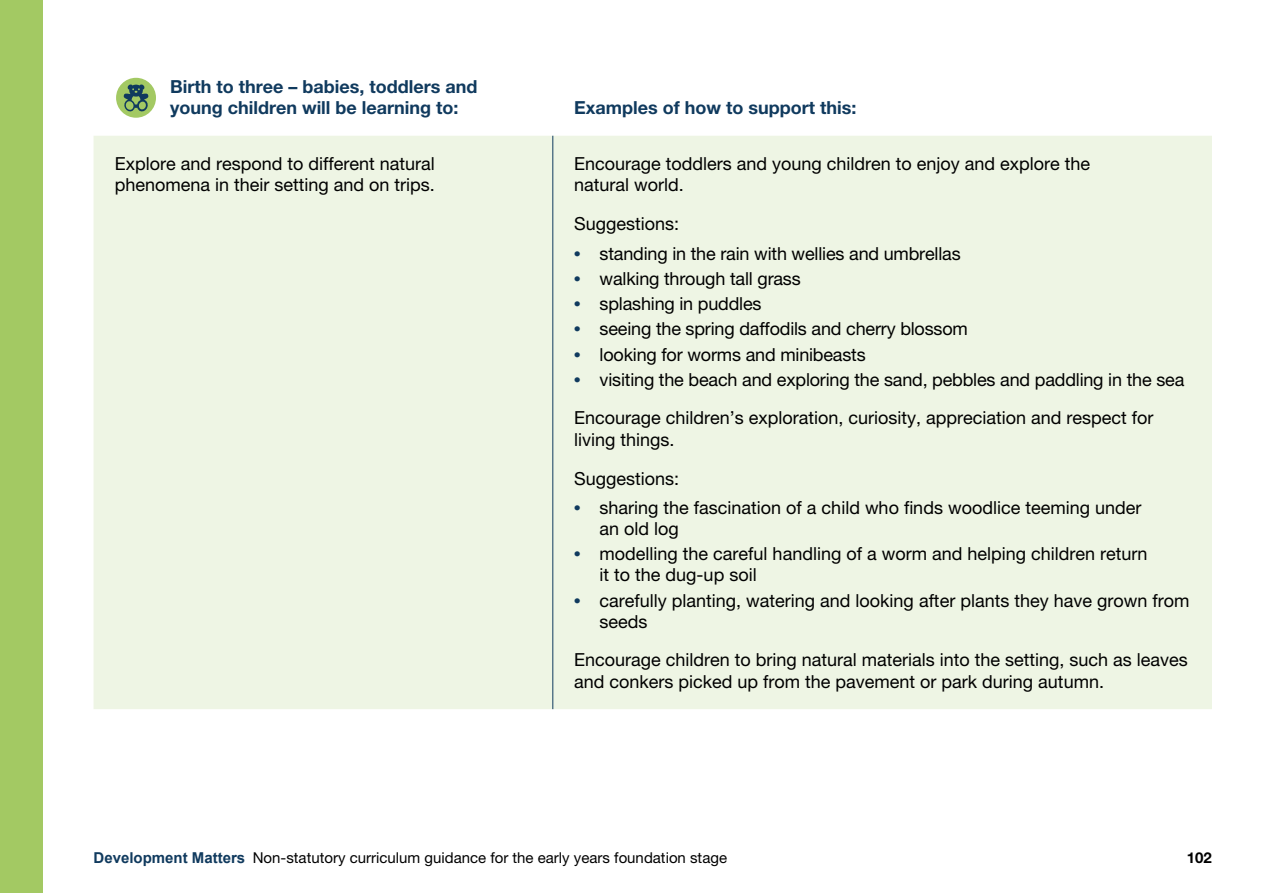
<style>
.page{position:relative;width:1263px;height:893px;background:#fff}
.page>*{position:absolute;margin:0;border:0;box-sizing:border-box;transform-origin:0 0}
.t1{font:18px/21.6px "Helvetica Neue LT Pro";color:#000}
.t2{font:700 18px/21px "Helvetica Neue LT Pro";color:#103a5e}
.t3{font:15px "Helvetica Neue LT Pro";color:#000}
.t4{font:700 15px "Helvetica Neue LT Pro";color:#000}
.s1{font-family:"Arial";font-weight:700;color:#103a5e}
</style>
<div class="page">
<div style="left:0;top:0;width:43px;height:893px;background:#a3c963"></div>
<div style="left:94px;top:136px;width:1118px;height:573px;background:#eef5e4"></div>
<hr style="left:552px;top:136px;width:1px;height:573px;background:#103a5e">
<div style="left:116px;top:78px;width:40px;height:40px;background:#a3c963;border-radius:50%"></div>
<svg style="left:123px;top:84px;width:26px;height:28px"></svg>
<p class="t2" style="left:170px;top:76px;width:309px">Birth to three – babies, toddlers and young children will be learning to:</p>
<p class="t2" style="left:574px;top:97px;width:284px">Examples of how to support this:</p>
<p class="t1" style="left:115px;top:152px;width:322px">Explore and respond to different natural phenomena in their setting and on trips.</p>
<p class="t1" style="left:574px;top:152px;width:518px">Encourage toddlers and young children to enjoy and explore the natural world.</p>
<p class="t1" style="left:574px;top:213px;width:107px">Suggestions:</p>
<p class="t1" style="left:574px;top:242px;width:388px"><span class="s1">•</span> standing in the rain with wellies and umbrellas</p>
<p class="t1" style="left:574px;top:267px;width:228px"><span class="s1">•</span> walking through tall grass</p>
<p class="t1" style="left:574px;top:293px;width:189px"><span class="s1">•</span> splashing in puddles</p>
<p class="t1" style="left:574px;top:318px;width:395px"><span class="s1">•</span> seeing the spring daffodils and cherry blossom</p>
<p class="t1" style="left:574px;top:343px;width:293px"><span class="s1">•</span> looking for worms and minibeasts</p>
<p class="t1" style="left:574px;top:360px;width:612px;line-height:38.5px"><span class="s1">•</span> visiting the beach and exploring the sand, pebbles and paddling in the sea<br>Encourage children’s exploration, curiosity, appreciation and respect for</p>
<p class="t1" style="left:574px;top:420px;width:107px;line-height:38.5px">living things.<br>Suggestions:</p>
<p class="t1" style="left:600px;top:497px;width:543px;line-height:21px;text-indent:-26px"><span class="s1">•</span> sharing the fascination of a child who finds woodlice teeming under an old log</p>
<p class="t1" style="left:600px;top:543px;width:549px;line-height:21px;text-indent:-26px"><span class="s1">•</span> modelling the careful handling of a worm and helping children return it to the dug-up soil</p>
<p class="t1" style="left:600px;top:589px;width:591px;line-height:21px;text-indent:-26px"><span class="s1">•</span> carefully planting, watering and looking after plants they have grown from seeds</p>
<p class="t1" style="left:574px;top:649px;width:615px">Encourage children to bring natural materials into the setting, such as leaves and conkers picked up from the pavement or park during autumn.</p>
<p class="t3" style="left:94px;top:849px;width:635px"><span class="s1">Development Matters</span> Non-statutory curriculum guidance for the early years foundation stage</p>
<p class="t4" style="left:1187px;top:849px;width:27px">102</p>
</div>
